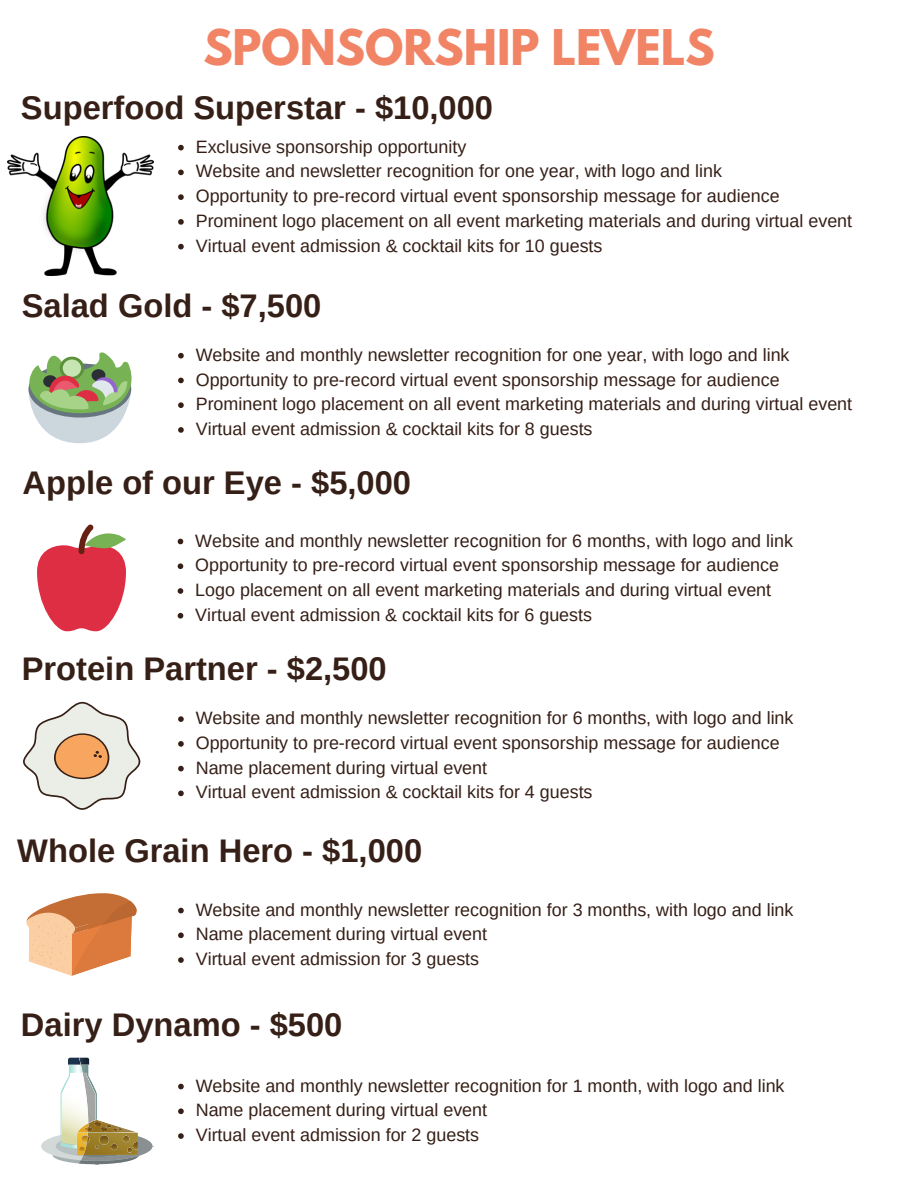
<style>
.page{position:relative;width:918px;height:1188px;background:#fff}
.page>*{position:absolute;margin:0;border:0;box-sizing:border-box;transform-origin:0 0}
.t1{font:700 43.65px "League Spartan";color:#f28466}
.t2{font:700 32.7px "Arimo";color:#351f16}
.t3{font:17.85px "Arimo";color:#351f16}
</style>
<div class="page">
<svg style="left:28px;top:352px;width:104px;height:91px"></svg>
<svg style="left:37px;top:525px;width:89px;height:106px"></svg>
<svg style="left:178px;top:353px;width:6px;height:6px"></svg>
<svg style="left:178px;top:378px;width:6px;height:5px"></svg>
<svg style="left:178px;top:402px;width:6px;height:6px"></svg>
<svg style="left:178px;top:427px;width:6px;height:6px"></svg>
<svg style="left:24px;top:701px;width:117px;height:109px"></svg>
<svg style="left:26px;top:893px;width:111px;height:83px"></svg>
<svg style="left:53px;top:1146px;width:86px;height:18px"></svg>
<div style="left:41px;top:1131px;width:111px;height:30px;background:#d2d9d8;border-radius:50%"></div>
<div style="left:56px;top:1135px;width:82px;height:22px;background:#b6c2c2;border-radius:50%"></div>
<svg style="left:60px;top:1057px;width:92px;height:107px"></svg>
<svg style="left:178px;top:716px;width:6px;height:6px"></svg>
<svg style="left:178px;top:741px;width:6px;height:6px"></svg>
<svg style="left:178px;top:766px;width:6px;height:5px"></svg>
<svg style="left:178px;top:791px;width:6px;height:5px"></svg>
<svg style="left:178px;top:145px;width:6px;height:5px"></svg>
<svg style="left:178px;top:170px;width:6px;height:5px"></svg>
<svg style="left:178px;top:194px;width:6px;height:6px"></svg>
<svg style="left:178px;top:219px;width:6px;height:6px"></svg>
<svg style="left:178px;top:244px;width:6px;height:5px"></svg>
<img style="left:7px;top:136px;width:147px;height:140px">
<svg style="left:178px;top:539px;width:5px;height:5px"></svg>
<svg style="left:178px;top:563px;width:5px;height:6px"></svg>
<svg style="left:178px;top:588px;width:5px;height:6px"></svg>
<svg style="left:178px;top:613px;width:5px;height:6px"></svg>
<svg style="left:178px;top:908px;width:6px;height:5px"></svg>
<svg style="left:178px;top:932px;width:6px;height:6px"></svg>
<svg style="left:178px;top:957px;width:6px;height:6px"></svg>
<svg style="left:178px;top:1084px;width:6px;height:5px"></svg>
<svg style="left:178px;top:1108px;width:6px;height:6px"></svg>
<svg style="left:178px;top:1133px;width:6px;height:6px"></svg>
<p class="t1" style="left:203px;top:26px;width:513px">SPONSORSHIP LEVELS</p>
<p class="t2" style="left:21px;top:90px;width:474px">Superfood Superstar - $10,000</p>
<p class="t3" style="left:196px;top:137px;width:272px">Exclusive sponsorship opportunity</p>
<p class="t3" style="left:196px;top:161px;width:528px">Website and newsletter recognition for one year, with logo and link</p>
<p class="t3" style="left:196px;top:186px;width:585px">Opportunity to pre-record virtual event sponsorship message for audience</p>
<p class="t3" style="left:196px;top:211px;width:658px">Prominent logo placement on all event marketing materials and during virtual event</p>
<p class="t3" style="left:196px;top:236px;width:408px">Virtual event admission &amp; cocktail kits for 10 guests</p>
<p class="t2" style="left:22px;top:288px;width:301px">Salad Gold - $7,500</p>
<p class="t3" style="left:196px;top:345px;width:595px">Website and monthly newsletter recognition for one year, with logo and link</p>
<p class="t3" style="left:196px;top:369px;width:585px">Opportunity to pre-record virtual event sponsorship message for audience</p>
<p class="t3" style="left:196px;top:394px;width:658px">Prominent logo placement on all event marketing materials and during virtual event</p>
<p class="t3" style="left:196px;top:419px;width:398px">Virtual event admission &amp; cocktail kits for 8 guests</p>
<p class="t2" style="left:22px;top:465px;width:390px">Apple of our Eye - $5,000</p>
<p class="t3" style="left:195px;top:530px;width:599px">Website and monthly newsletter recognition for 6 months, with logo and link</p>
<p class="t3" style="left:195px;top:555px;width:585px">Opportunity to pre-record virtual event sponsorship message for audience</p>
<p class="t3" style="left:195px;top:580px;width:577px">Logo placement on all event marketing materials and during virtual event</p>
<p class="t3" style="left:195px;top:605px;width:398px">Virtual event admission &amp; cocktail kits for 6 guests</p>
<p class="t2" style="left:22px;top:651px;width:367px">Protein Partner - $2,500</p>
<p class="t3" style="left:196px;top:708px;width:599px">Website and monthly newsletter recognition for 6 months, with logo and link</p>
<p class="t3" style="left:196px;top:733px;width:585px">Opportunity to pre-record virtual event sponsorship message for audience</p>
<p class="t3" style="left:196px;top:758px;width:293px">Name placement during virtual event</p>
<p class="t3" style="left:196px;top:782px;width:398px">Virtual event admission &amp; cocktail kits for 4 guests</p>
<p class="t2" style="left:17px;top:832px;width:406px">Whole Grain Hero - $1,000</p>
<p class="t3" style="left:196px;top:899px;width:599px">Website and monthly newsletter recognition for 3 months, with logo and link</p>
<p class="t3" style="left:196px;top:924px;width:293px">Name placement during virtual event</p>
<p class="t3" style="left:196px;top:949px;width:285px">Virtual event admission for 3 guests</p>
<p class="t2" style="left:21px;top:1006px;width:323px">Dairy Dynamo - $500</p>
<p class="t3" style="left:196px;top:1075px;width:590px">Website and monthly newsletter recognition for 1 month, with logo and link</p>
<p class="t3" style="left:196px;top:1100px;width:293px">Name placement during virtual event</p>
<p class="t3" style="left:196px;top:1125px;width:285px">Virtual event admission for 2 guests</p>
</div>
